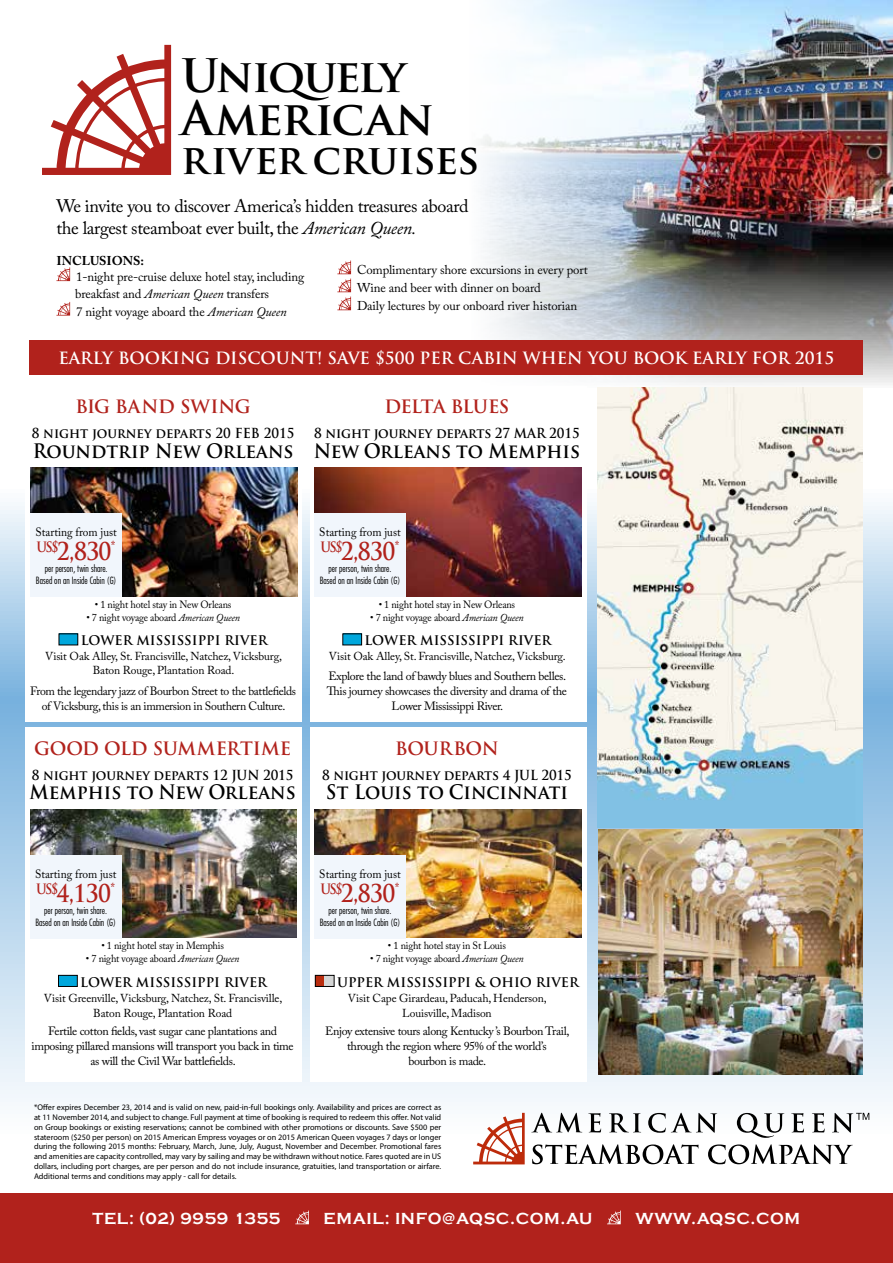
<style>
.page{position:relative;width:893px;height:1263px;background:#fff}
.page>*{position:absolute;margin:0;border:0;box-sizing:border-box;transform-origin:0 0}
.t1{font:700 46.5px "Trajan Pro";letter-spacing:-.005em;color:#000}
.t2{font:700 45px "Trajan Pro";letter-spacing:-.06em;color:#000}
.t3{font:700 40.5px "Trajan Pro";letter-spacing:-.01em;color:#000}
.t4{font:700 24px "Trajan Pro";letter-spacing:-.03em;color:#b1221c;scale:.9 1}
.t5{font:700 19.5px "Trajan Pro";color:#000;scale:.95 1}
.t6{font:18px/22.5px "Adobe Caslon Pro";letter-spacing:-.02em;color:#000}
.t7{font:700 18px "Trajan Pro";letter-spacing:-.015em;color:#b1221c}
.t8{font:700 18px "Trajan Pro";letter-spacing:-.035em;color:#b1221c}
.t9{font:700 16.5px "Trajan Pro";color:#fff}
.t10{font:700 16.5px "Copperplate Gothic";letter-spacing:.04em;color:#fff}
.t11{font:700 13.5px "Trajan Pro";letter-spacing:-.01em;color:#000;scale:.95 1}
.t12{font:700 12.9px "Trajan Pro";color:#000}
.t13{font:12.75px/18px "Adobe Caslon Pro";letter-spacing:-.01em;color:#000}
.t14{font:700 12.75px "Adobe Caslon Pro";color:#000}
.t15{font:12px/15px "Adobe Caslon Pro";letter-spacing:-.03em;color:#000;text-align:center}
.t16{font:12px "Adobe Caslon Pro";color:#000;scale:.95 1}
.t17{font:11.55px/15px "Adobe Caslon Pro";letter-spacing:-.01em;color:#000;text-align:center}
.t18{font:10.5px "Adobe Caslon Pro";letter-spacing:-.02em;color:#000;scale:.96 1}
.t19{font:300 condensed 9.75px/12px "Futura Std";color:#000;text-align:center}
.t20{font:8.25px/9.8px "Myriad Pro";color:#000;text-align:justify}
.s1{font-style:italic}
</style>
<div class="page">
<img style="left:505px;top:0;width:388px;height:104px">
<img style="left:0;top:104px;width:893px;height:1029px">
<svg style="left:42px;top:45px;width:129px;height:130px"></svg>
<svg style="left:56px;top:267px;width:14px;height:14px"></svg>
<svg style="left:56px;top:302px;width:14px;height:14px"></svg>
<svg style="left:337px;top:261px;width:14px;height:49px"></svg>
<div style="left:25px;top:386px;width:276px;height:335px;background:#fff"></div>
<div style="left:59px;top:634px;width:19px;height:11px;background:#00a7dc"></div>
<img style="left:31px;top:468px;width:266px;height:128px">
<div style="left:31px;top:513px;width:91px;height:84px;background:#f1f6fc"></div>
<div style="left:310px;top:386px;width:277px;height:335px;background:#fff"></div>
<div style="left:343px;top:634px;width:19px;height:11px;background:#00a7dc"></div>
<img style="left:315px;top:468px;width:266px;height:128px">
<div style="left:314px;top:513px;width:92px;height:84px;background:#f1f6fc"></div>
<div style="left:25px;top:727px;width:276px;height:354px;background:#fff"></div>
<div style="left:59px;top:975px;width:18px;height:11px;background:#00a7dc"></div>
<div style="left:58px;top:975px;width:20px;height:12px;border:1px solid #000"></div>
<img style="left:31px;top:809px;width:266px;height:129px">
<div style="left:30px;top:855px;width:91px;height:84px;background:#f1f6fc"></div>
<div style="left:310px;top:727px;width:277px;height:354px;background:#fff"></div>
<div style="left:315px;top:975px;width:19px;height:11px;background:#d4d5d5"></div>
<div style="left:315px;top:975px;width:9px;height:11px;background:#b92d0f"></div>
<div style="left:315px;top:975px;width:19px;height:12px;border:1px solid #000"></div>
<img style="left:315px;top:809px;width:266px;height:129px">
<div style="left:314px;top:855px;width:92px;height:84px;background:#f1f6fc"></div>
<img style="left:597px;top:387px;width:266px;height:440px">
<svg style="left:531px;top:1113px;width:51px;height:19px"></svg>
<svg style="left:588px;top:1113px;width:13px;height:19px"></svg>
<svg style="left:609px;top:1113px;width:32px;height:19px"></svg>
<svg style="left:648px;top:1113px;width:69px;height:20px"></svg>
<svg style="left:737px;top:1113px;width:47px;height:25px"></svg>
<svg style="left:791px;top:1113px;width:13px;height:19px"></svg>
<svg style="left:812px;top:1113px;width:13px;height:19px"></svg>
<svg style="left:832px;top:1113px;width:37px;height:20px"></svg>
<svg style="left:532px;top:1144px;width:166px;height:20px"></svg>
<svg style="left:708px;top:1144px;width:145px;height:20px"></svg>
<svg style="left:473px;top:1113px;width:52px;height:51px"></svg>
<div style="left:30px;top:340px;width:833px;height:35px;background:#b1221c"></div>
<img style="left:598px;top:829px;width:265px;height:245px">
<div style="left:0;top:1194px;width:893px;height:69px;background:#b1221c"></div>
<svg style="left:295px;top:1210px;width:14px;height:14px"></svg>
<svg style="left:607px;top:1210px;width:14px;height:14px"></svg>
<h2 class="t2" style="left:181px;top:48px;width:226px">Uniquely</h2>
<h1 class="t1" style="left:181px;top:90px;width:254px">American</h1>
<h3 class="t3" style="left:181px;top:135px;width:299px">river cruises</h3>
<h3 class="t6" style="left:56px;top:194px;width:413px">We invite you to discover America’s hidden treasures aboard the largest steamboat ever built, the <span class="s1">American Queen.</span></h3>
<h3 class="t14" style="left:56px;top:253px;width:89px">INCLUSIONS:</h3>
<h3 class="t13" style="left:75px;top:268px;width:231px;line-height:16.5px">1-night pre-cruise deluxe hotel stay, including breakfast and <span class="s1">American Queen</span> transfers</h3>
<h3 class="t13" style="left:76px;top:302px;width:212px">7 night voyage aboard the <span class="s1">American Queen</span></h3>
<h3 class="t13" style="left:357px;top:261px;width:232px">Complimentary shore excursions in every port<br>Wine and beer with dinner on board<br>Daily lectures by our onboard river historian</h3>
<h3 class="t9" style="left:58px;top:348px;width:777px">EARLY BOOKING DISCOUNT! SAVE $500 PER CABIN WHEN YOU BOOK EARLY FOR 2015</h3>
<h3 class="t7" style="left:75px;top:395px;width:177px">BIG BAND SWING</h3>
<h3 class="t11" style="left:32px;top:425px;width:278px">8 night journey departs 20 FEB 2015</h3>
<h3 class="t5" style="left:33px;top:438px;width:276px">Roundtrip New Orleans</h3>
<h3 class="t8" style="left:384px;top:395px;width:126px">DELTA BLUES</h3>
<h3 class="t11" style="left:314px;top:425px;width:281px">8 night journey departs 27 MAR 2015</h3>
<h3 class="t5" style="left:314px;top:438px;width:282px">New Orleans to Memphis</h3>
<h3 class="t16" style="left:35px;top:525px;width:87px">Starting from just</h3>
<h3 class="t4" style="left:37px;top:536px;width:89px"><sup>US$</sup>2,830<sup>*</sup></h3>
<p class="t19" style="left:36px;top:562px;width:82px">per person, twin share.<br>Based on an Inside Cabin (G)</p>
<p class="t18" style="left:95px;top:598px;width:144px">• 1 night hotel stay in New Orleans</p>
<p class="t18" style="left:86px;top:611px;width:161px">• 7 night voyage aboard <span class="s1">American Queen</span></p>
<h3 class="t12" style="left:81px;top:632px;width:188px">LOWER MISSISSIPPI RIVER</h3>
<h3 class="t17" style="left:45px;top:649px;width:239px;line-height:13.5px">Visit Oak Alley, St. Francisville, Natchez, Vicksburg,<br>Baton Rouge, Plantation Road.</h3>
<h3 class="t15" style="left:30px;top:684px;width:267px">From the legendary jazz of Bourbon Street to the battlefields of Vicksburg, this is an immersion in Southern Culture.</h3>
<h3 class="t7" style="left:34px;top:737px;width:259px">GOOD OLD SUMMERTIME</h3>
<h3 class="t11" style="left:32px;top:766px;width:277px">8 night journey departs 12 JUN 2015</h3>
<h3 class="t5" style="left:30px;top:780px;width:282px">Memphis to New Orleans</h3>
<h3 class="t16" style="left:319px;top:525px;width:87px">Starting from just</h3>
<h3 class="t4" style="left:320px;top:536px;width:89px"><sup>US$</sup>2,830<sup>*</sup></h3>
<p class="t19" style="left:320px;top:562px;width:82px">per person, twin share.<br>Based on an Inside Cabin (G)</p>
<p class="t18" style="left:379px;top:598px;width:144px">• 1 night hotel stay in New Orleans</p>
<p class="t18" style="left:370px;top:611px;width:161px">• 7 night voyage aboard <span class="s1">American Queen</span></p>
<h3 class="t12" style="left:364px;top:632px;width:188px">LOWER MISSISSIPPI RIVER</h3>
<h3 class="t17" style="left:329px;top:649px;width:239px">Visit Oak Alley, St. Francisville, Natchez, Vicksburg.</h3>
<h3 class="t15" style="left:327px;top:669px;width:242px">Explore the land of bawdy blues and Southern belles.<br>This journey showcases the diversity and drama of the<br>Lower Mississippi River.</h3>
<h3 class="t7" style="left:395px;top:737px;width:105px">BOURBON</h3>
<h3 class="t11" style="left:322px;top:766px;width:264px">8 night journey departs 4 JUL 2015</h3>
<h3 class="t5" style="left:326px;top:780px;width:256px">St Louis to Cincinnati</h3>
<h3 class="t16" style="left:35px;top:866px;width:87px">Starting from just</h3>
<h3 class="t4" style="left:36px;top:878px;width:89px"><sup>US$</sup>4,130<sup>*</sup></h3>
<p class="t19" style="left:35px;top:904px;width:82px">per person, twin share.<br>Based on an Inside Cabin (G)</p>
<p class="t18" style="left:101px;top:939px;width:129px">• 1 night hotel stay in Memphis</p>
<p class="t18" style="left:86px;top:952px;width:161px">• 7 night voyage aboard <span class="s1">American Queen</span></p>
<h3 class="t12" style="left:80px;top:974px;width:188px">LOWER MISSISSIPPI RIVER</h3>
<h3 class="t17" style="left:44px;top:990px;width:240px">Visit Greenville, Vicksburg, Natchez, St. Francisville,<br>Baton Rouge, Plantation Road</h3>
<h3 class="t15" style="left:32px;top:1024px;width:264px">Fertile cotton fields, vast sugar cane plantations and imposing pillared mansions will transport you back in time as will the Civil War battlefields.</h3>
<h3 class="t16" style="left:319px;top:866px;width:87px">Starting from just</h3>
<h3 class="t4" style="left:320px;top:878px;width:89px"><sup>US$</sup>2,830<sup>*</sup></h3>
<p class="t19" style="left:320px;top:904px;width:82px">per person, twin share.<br>Based on an Inside Cabin (G)</p>
<p class="t18" style="left:388px;top:939px;width:124px">• 1 night hotel stay in St Louis</p>
<p class="t18" style="left:370px;top:952px;width:161px">• 7 night voyage aboard <span class="s1">American Queen</span></p>
<h3 class="t12" style="left:337px;top:974px;width:243px">UPPER MISSISSIPPI &amp; OHIO RIVER</h3>
<h3 class="t17" style="left:348px;top:990px;width:200px">Visit Cape Girardeau, Paducah, Henderson,<br>Louisville, Madison</h3>
<h3 class="t15" style="left:325px;top:1024px;width:246px">Enjoy extensive tours along Kentucky ’s Bourbon Trail, through the region where 95% of the world’s<br>bourbon is made.</h3>
<p class="t20" style="left:34px;top:1102px;width:409px">*Offer expires December 23, 2014 and is valid on new, paid-in-full bookings only. Availability and prices are correct as at 11 November 2014, and subject to change. Full payment at time of booking is required to redeem this offer. Not valid on Group bookings or existing reservations; cannot be combined with other promotions or discounts. Save $500 per stateroom ($250 per person) on 2015 American Empress voyages or on 2015 American Queen voyages 7 days or longer during the following 2015 months: February, March, June, July, August, November and December. Promotional fares and amenities are capacity controlled, may vary by sailing and may be withdrawn without notice. Fares quoted are in US dollars, including port charges, are per person and do not include insurance, gratuities, land transportation or airfare.<br>Additional terms and conditions may apply - call for details.</p>
<h3 class="t10" style="left:92px;top:1210px;width:190px">TEL: (02) 9959 1355</h3>
<h3 class="t10" style="left:324px;top:1210px;width:270px">EMAIL: INFO@AQSC.COM.AU</h3>
<h3 class="t10" style="left:635px;top:1210px;width:166px">WWW.AQSC.COM</h3>
</div>
